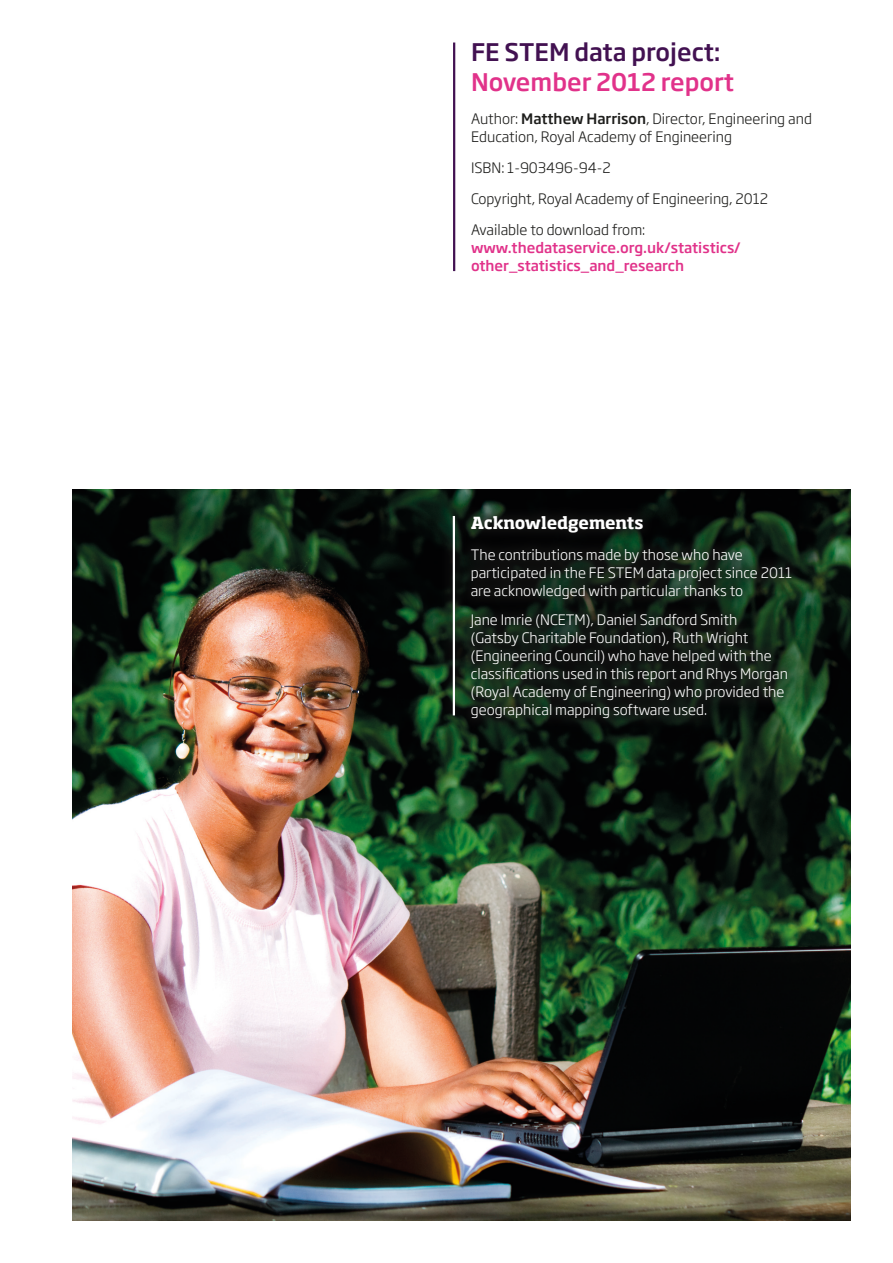
<style>
.page{position:relative;width:893px;height:1263px;background:#fff}
.page>*{position:absolute;margin:0;border:0;box-sizing:border-box;transform-origin:0 0}
.t1{font:500 24px "Soho Gothic Std";color:#421151}
.t2{font:500 24px "Soho Gothic Std";color:#e1328a}
.t3{font:700 16.5px "Soho Std";letter-spacing:-.005em;color:#fff}
.t4{font:300 14.25px/18px "Soho Gothic Std";color:#fff}
.t5{font:300 14.25px/30.8px "Soho Gothic Std";color:#1d1d1b}
.t6{font:500 14.25px/18px "Soho Gothic Std";color:#e1328a}
.s1{font-weight:500}
</style>
<div class="page">
<img style="left:72px;top:489px;width:778px;height:731px">
<hr style="left:453px;top:43px;width:2px;height:228px;background:#421151">
<div style="left:439px;top:502px;width:30px;height:227px;background:#1d1d1b;opacity:.7"></div>
<hr style="left:453px;top:516px;width:2px;height:199px;background:#fff">
<div style="left:457px;top:502px;width:347px;height:229px;background:#1d1d1b;opacity:.7"></div>
<h1 class="t1" style="left:471px;top:37px;width:251px">FE STEM data project:</h1>
<h1 class="t2" style="left:471px;top:67px;width:265px">November 2012 report</h1>
<p class="t5" style="left:471px;top:110px;width:342px;line-height:18px">Author: <span class="s1">Matthew Harrison</span>, Director, Engineering and<br>Education, Royal Academy of Engineering</p>
<p class="t5" style="left:471px;top:153px;width:299px">ISBN: 1-903496-94-2<br>Copyright, Royal Academy of Engineering, 2012<br>Available to download from:</p>
<p class="t6" style="left:471px;top:239px;width:271px">www.thedataservice.org.uk/statistics/ other_statistics_and_research</p>
<p class="t3" style="left:471px;top:512px;width:174px">Acknowledgements</p>
<p class="t4" style="left:471px;top:546px;width:323px">The contributions made by those who have participated in the FE STEM data project since 2011 are acknowledged with particular thanks to</p>
<p class="t4" style="left:471px;top:611px;width:319px">Jane Imrie (NCETM), Daniel Sandford Smith (Gatsby Charitable Foundation), Ruth Wright (Engineering Council) who have helped with the classifications used in this report and Rhys Morgan (Royal Academy of Engineering) who provided the geographical mapping software used.</p>
</div>
